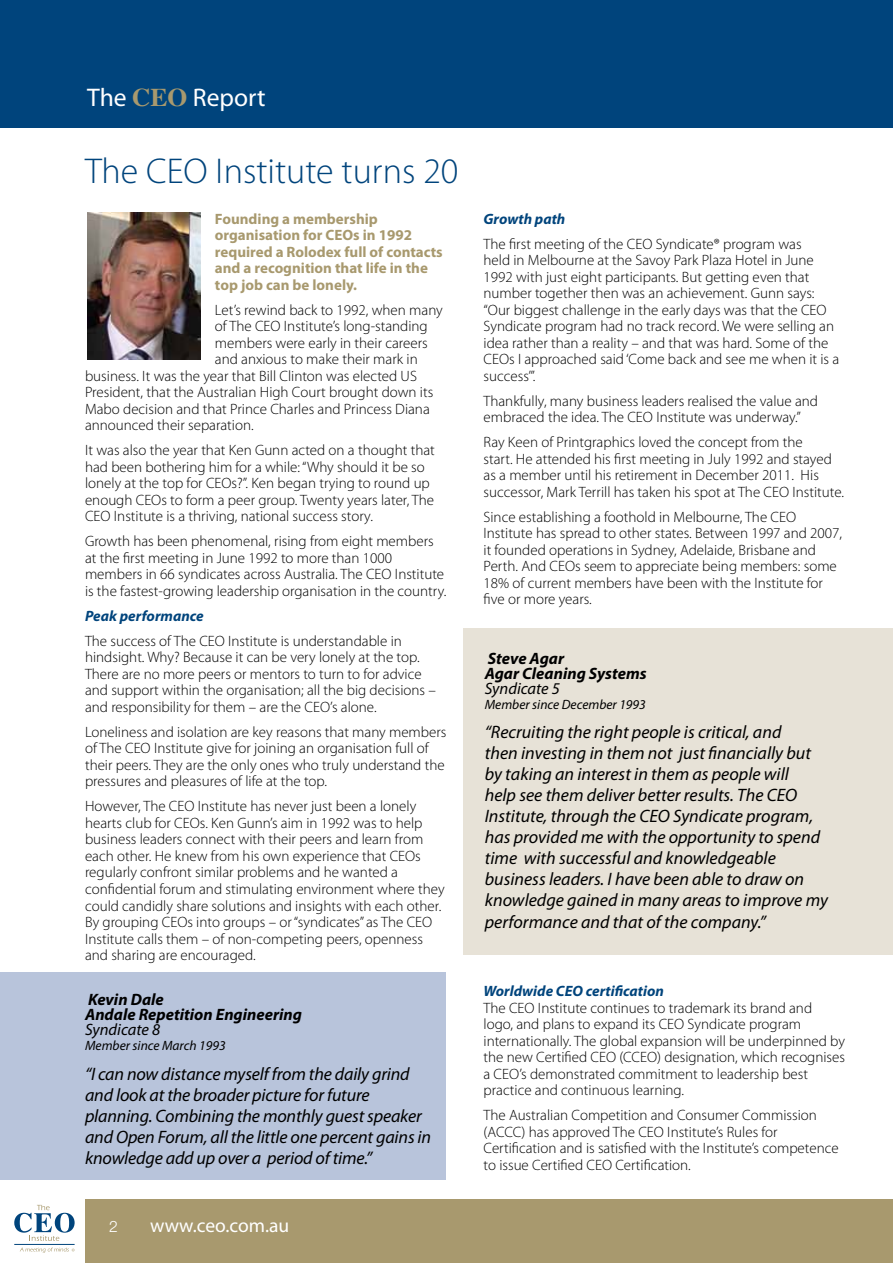
<style>
.page{position:relative;width:893px;height:1263px;background:#fff}
.page>*{position:absolute;margin:0;border:0;box-sizing:border-box;transform-origin:0 0}
.t1{font:300 36px "Myriad Pro";color:#00447c}
.t2{font:25.5px "Myriad Pro";color:#fff}
.t3{font:19.5px "Myriad Pro";color:#fff}
.t4{font:italic 18px/21px "Myriad Pro";color:#000}
.t5{font:italic 700 16.5px/15px "Myriad Pro";color:#000}
.t6{font:italic 16.5px "Myriad Pro";color:#000}
.t7{font:300 15.75px "Helvetica Neue";color:#fff}
.t8{font:300 15px/16.5px "Myriad Pro";color:#000}
.t9{font:700 15px/16.5px "Myriad Pro";color:#a8996e}
.t10{font:italic 700 15px "Myriad Pro";color:#00447c}
.t11{font:italic 13.5px "Myriad Pro";color:#000}
.s1{font-family:"Times";font-weight:700;color:#a8996e}
</style>
<div class="page">
<div style="left:0;top:0;width:893px;height:128px;background:#00447c"></div>
<div style="left:85px;top:1199px;width:808px;height:64px;background:#a8996e"></div>
<hr style="left:892px;top:0;width:1px;height:128px;background:#a8996e">
<svg style="left:14px;top:1205px;width:61px;height:36px"></svg>
<hr style="left:14px;top:1244px;width:61px;height:1px;background:#00447c">
<svg style="left:20px;top:1247px;width:55px;height:6px"></svg>
<div style="left:0;top:972px;width:445px;height:207px;background:#b8c4db"></div>
<div style="left:463px;top:628px;width:430px;height:327px;background:#e7e2d7"></div>
<img style="left:87px;top:213px;width:114px;height:146px">
<h2 class="t2" style="left:87px;top:83px;width:180px">The <span class="s1">CEO</span> Report</h2>
<h1 class="t1" style="left:85px;top:152px;width:375px">The CEO Institute turns 20</h1>
<p class="t9" style="left:215px;top:211px;width:229px">Founding a membership organisation for CEOs in 1992 required a Rolodex full of contacts and a recognition that life in the top job can be lonely.</p>
<p class="t8" style="left:215px;top:302px;width:229px">Let’s rewind back to 1992, when many</p>
<p class="t8" style="left:215px;top:318px;width:214px">of The CEO Institute’s long-standing</p>
<p class="t8" style="left:215px;top:335px;width:214px">members were early in their careers</p>
<p class="t8" style="left:215px;top:351px;width:204px">and anxious to make their mark in</p>
<p class="t8" style="left:85px;top:368px;width:333px">business. It was the year that Bill Clinton was elected US</p>
<p class="t8" style="left:85px;top:384px;width:350px">President, that the Australian High Court brought down its</p>
<p class="t8" style="left:85px;top:401px;width:346px">Mabo decision and that Prince Charles and Princess Diana</p>
<p class="t8" style="left:85px;top:417px;width:170px">announced their separation.</p>
<p class="t8" style="left:85px;top:442px;width:351px">It was also the year that Ken Gunn acted on a thought that had been bothering him for a while: “Why should it be so lonely at the top for CEOs?”. Ken began trying to round up enough CEOs to form a peer group. Twenty years later, The CEO Institute is a thriving, national success story.</p>
<p class="t8" style="left:85px;top:533px;width:363px">Growth has been phenomenal, rising from eight members at the first meeting in June 1992 to more than 1000 members in 66 syndicates across Australia. The CEO Institute is the fastest-growing leadership organisation in the country.</p>
<p class="t10" style="left:85px;top:608px;width:120px">Peak performance</p>
<p class="t8" style="left:85px;top:633px;width:352px">The success of The CEO Institute is understandable in hindsight. Why? Because it can be very lonely at the top.<br>There are no more peers or mentors to turn to for advice and support within the organisation; all the big decisions – and responsibility for them – are the CEO’s alone.</p>
<p class="t8" style="left:85px;top:724px;width:363px">Loneliness and isolation are key reasons that many members of The CEO Institute give for joining an organisation full of their peers. They are the only ones who truly understand the pressures and pleasures of life at the top.</p>
<p class="t8" style="left:85px;top:798px;width:361px">However, The CEO Institute has never just been a lonely hearts club for CEOs. Ken Gunn’s aim in 1992 was to help business leaders connect with their peers and learn from each other. He knew from his own experience that CEOs regularly confront similar problems and he wanted a confidential forum and stimulating environment where they could candidly share solutions and insights with each other.<br>By grouping CEOs into groups – or “syndicates” as The CEO Institute calls them – of non-competing peers, openness and sharing are encouraged.</p>
<p class="t5" style="left:85px;top:992px;width:219px">Kevin Dale<br>Andale Repetition Engineering</p>
<p class="t6" style="left:85px;top:1021px;width:77px">Syndicate 8</p>
<p class="t11" style="left:85px;top:1038px;width:142px">Member since March 1993</p>
<p class="t4" style="left:85px;top:1064px;width:348px">“I can now distance myself from the daily grind and look at the broader picture for future planning. Combining the monthly guest speaker and Open Forum, all the little one percent gains in knowledge add up over a period of time.”</p>
<p class="t7" style="left:109px;top:1217px;width:10px">2</p>
<h3 class="t3" style="left:150px;top:1215px;width:141px">www.ceo.com.au</h3>
<p class="t10" style="left:484px;top:211px;width:83px">Growth path</p>
<p class="t8" style="left:484px;top:236px;width:357px">The first meeting of the CEO Syndicate® program was<br>held in Melbourne at the Savoy Park Plaza Hotel in June 1992 with just eight participants. But getting even that number together then was an achievement. Gunn says: “Our biggest challenge in the early days was that the CEO Syndicate program had no track record. We were selling an idea rather than a reality – and that was hard. Some of the CEOs I approached said ‘Come back and see me when it is a success’”.</p>
<p class="t8" style="left:484px;top:393px;width:336px">Thankfully, many business leaders realised the value and embraced the idea. The CEO Institute was underway.”</p>
<p class="t8" style="left:484px;top:434px;width:362px">Ray Keen of Printgraphics loved the concept from the<br>start. He attended his first meeting in July 1992 and stayed as a member until his retirement in December 2011. His successor, Mark Terrill has taken his spot at The CEO Institute.</p>
<p class="t8" style="left:484px;top:509px;width:360px">Since establishing a foothold in Melbourne, The CEO Institute has spread to other states. Between 1997 and 2007, it founded operations in Sydney, Adelaide, Brisbane and Perth. And CEOs seem to appreciate being members: some 18% of current members have been with the Institute for five or more years.</p>
<p class="t5" style="left:485px;top:651px;width:163px">Steve Agar<br>Agar Cleaning Systems</p>
<p class="t6" style="left:485px;top:679px;width:77px">Syndicate 5</p>
<p class="t11" style="left:485px;top:697px;width:163px">Member since December 1993</p>
<p class="t4" style="left:485px;top:722px;width:345px">“Recruiting the right people is critical, and<br>then investing in them not just financially but by taking an interest in them as people will<br>help see them deliver better results. The CEO Institute, through the CEO Syndicate program, has provided me with the opportunity to spend time with successful and knowledgeable business leaders. I have been able to draw on knowledge gained in many areas to improve my performance and that of the company.”</p>
<p class="t10" style="left:484px;top:983px;width:182px">Worldwide CEO certification</p>
<p class="t8" style="left:484px;top:999px;width:363px">The CEO Institute continues to trademark its brand and logo, and plans to expand its CEO Syndicate program internationally. The global expansion will be underpinned by the new Certified CEO (CCEO) designation, which recognises a CEO’s demonstrated commitment to leadership best practice and continuous learning.</p>
<p class="t8" style="left:484px;top:1107px;width:357px">The Australian Competition and Consumer Commission (ACCC) has approved The CEO Institute’s Rules for Certification and is satisfied with the Institute’s competence to issue Certified CEO Certification.</p>
</div>
